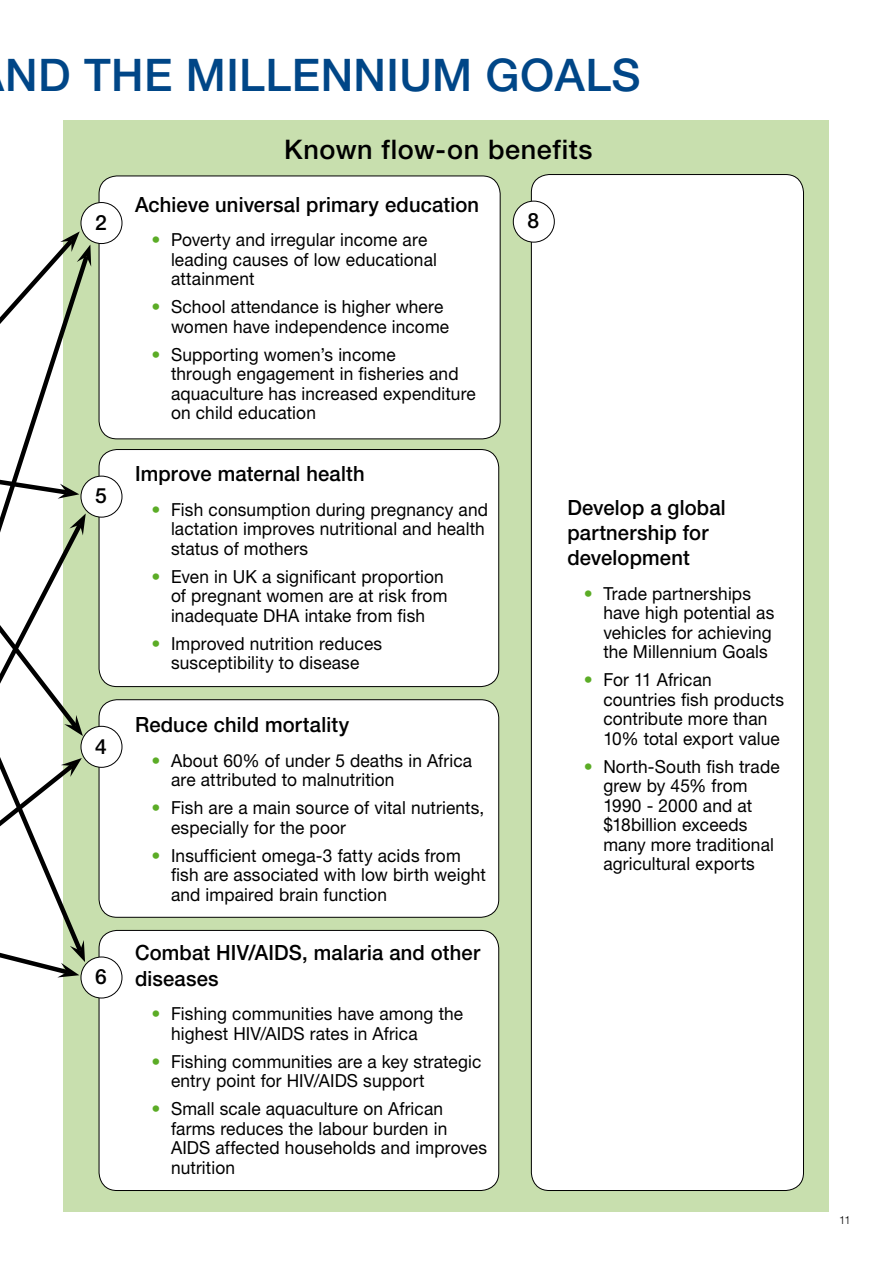
<style>
.page{position:relative;width:893px;height:1263px;background:#fff}
.page>*{position:absolute;margin:0;border:0;box-sizing:border-box;transform-origin:0 0}
.t1{font:500 45px "Helvetica Neue";letter-spacing:.01em;color:#004687}
.t2{font:500 27px "Helvetica Neue";letter-spacing:.03em;color:#000}
.t3{font:500 21px/25.2px "Helvetica Neue";letter-spacing:.01em;color:#000;scale:.96 1}
.t4{font:500 21px "Helvetica Neue";letter-spacing:.01em;color:#000}
.t5{font:18px/19.5px "Helvetica Neue";letter-spacing:.01em;color:#000;scale:.96 1}
.t6{font:18px "Helvetica Neue";color:#5bac26}
.t7{font:300 11.25px "Helvetica Neue";color:#000}
</style>
<div class="page">
<div style="left:64px;top:120px;width:765px;height:1092px;background:#c8dfae"></div>
<div style="left:99px;top:449px;width:400px;height:238px;background:#fff;border-radius:18px"></div>
<div style="left:99px;top:449px;width:400px;height:238px;border:1px solid #000;border-radius:18px"></div>
<div style="left:81px;top:476px;width:41px;height:41px;background:#fff;border-radius:50%"></div>
<div style="left:81px;top:476px;width:41px;height:41px;border:1px solid #000;border-radius:50%"></div>
<div style="left:99px;top:176px;width:401px;height:263px;background:#fff;border-radius:18px"></div>
<div style="left:99px;top:176px;width:401px;height:263px;border:1px solid #000;border-radius:18px"></div>
<div style="left:81px;top:203px;width:41px;height:41px;background:#fff;border-radius:50%"></div>
<div style="left:81px;top:202px;width:41px;height:42px;border:1px solid #000;border-radius:50%"></div>
<div style="left:99px;top:700px;width:400px;height:217px;background:#fff;border-radius:18px"></div>
<div style="left:99px;top:699px;width:400px;height:218px;border:1px solid #000;border-radius:18px"></div>
<div style="left:81px;top:726px;width:41px;height:41px;background:#fff;border-radius:50%"></div>
<div style="left:81px;top:726px;width:41px;height:41px;border:1px solid #000;border-radius:50%"></div>
<div style="left:99px;top:930px;width:400px;height:260px;background:#fff;border-radius:18px"></div>
<div style="left:99px;top:930px;width:400px;height:261px;border:1px solid #000;border-radius:18px"></div>
<div style="left:81px;top:957px;width:41px;height:41px;background:#fff;border-radius:50%"></div>
<div style="left:81px;top:957px;width:41px;height:41px;border:1px solid #000;border-radius:50%"></div>
<div style="left:531px;top:175px;width:272px;height:1015px;background:#fff;border-radius:18px"></div>
<div style="left:513px;top:201px;width:41px;height:41px;background:#fff;border-radius:50%"></div>
<div style="left:513px;top:201px;width:41px;height:41px;border:1px solid #000;border-radius:50%"></div>
<svg style="left:0;top:231px;width:91px;height:746px"></svg>
<h1 class="t1" style="left:5px;top:48px;width:637px">nd the Millennium Goals</h1>
<p class="t4" style="left:95px;top:210px;width:13px">2</p>
<p class="t4" style="left:95px;top:483px;width:13px">5</p>
<p class="t4" style="left:95px;top:734px;width:13px">4</p>
<p class="t4" style="left:95px;top:964px;width:13px">6</p>
<h2 class="t2" style="left:284px;top:133px;width:310px">Known flow-on benefits</h2>
<p class="t3" style="left:135px;top:191px;width:360px">Achieve universal primary education</p>
<p class="t5" style="left:171px;top:230px;width:279px">Poverty and irregular income are leading causes of low educational attainment</p>
<p class="t5" style="left:171px;top:297px;width:291px">School attendance is higher where women have independence income</p>
<p class="t5" style="left:171px;top:344px;width:319px">Supporting women’s income<br>through engagement in fisheries and aquaculture has increased expenditure on child education</p>
<p class="t6" style="left:152px;top:229px;width:10px">•</p>
<p class="t6" style="left:152px;top:296px;width:10px">•</p>
<p class="t6" style="left:152px;top:343px;width:10px">•</p>
<p class="t3" style="left:135px;top:461px;width:241px">Improve maternal health</p>
<p class="t5" style="left:171px;top:499px;width:332px">Fish consumption during pregnancy and lactation improves nutritional and health status of mothers</p>
<p class="t5" style="left:171px;top:566px;width:289px">Even in UK a significant proportion of pregnant women are at risk from inadequate DHA intake from fish</p>
<p class="t5" style="left:171px;top:633px;width:221px">Improved nutrition reduces susceptibility to disease</p>
<p class="t6" style="left:152px;top:499px;width:10px">•</p>
<p class="t6" style="left:152px;top:566px;width:10px">•</p>
<p class="t6" style="left:152px;top:633px;width:10px">•</p>
<p class="t3" style="left:135px;top:712px;width:225px">Reduce child mortality</p>
<p class="t5" style="left:171px;top:750px;width:315px">About 60% of under 5 deaths in Africa are attributed to malnutrition</p>
<p class="t5" style="left:171px;top:798px;width:328px">Fish are a main source of vital nutrients, especially for the poor</p>
<p class="t5" style="left:171px;top:845px;width:329px">Insufficient omega-3 fatty acids from fish are associated with low birth weight and impaired brain function</p>
<p class="t6" style="left:152px;top:749px;width:10px">•</p>
<p class="t6" style="left:152px;top:797px;width:10px">•</p>
<p class="t6" style="left:152px;top:844px;width:10px">•</p>
<p class="t3" style="left:135px;top:940px;width:361px">Combat HIV/AIDS , malaria and other diseases</p>
<p class="t5" style="left:171px;top:1003px;width:306px">Fishing communities have among the highest HIV/AIDS rates in Africa</p>
<p class="t5" style="left:171px;top:1051px;width:325px">Fishing communities are a key strategic entry point for HIV/AIDS support</p>
<p class="t5" style="left:171px;top:1098px;width:331px">Small scale aquaculture on African farms reduces the labour burden in<br>AIDS affected households and improves nutrition</p>
<p class="t6" style="left:152px;top:1003px;width:10px">•</p>
<p class="t6" style="left:152px;top:1050px;width:10px">•</p>
<p class="t6" style="left:152px;top:1098px;width:10px">•</p>
<p class="t4" style="left:527px;top:208px;width:13px">8</p>
<p class="t3" style="left:567px;top:495px;width:167px">Develop a global partnership for development</p>
<p class="t5" style="left:603px;top:583px;width:180px">Trade partnerships have high potential as vehicles for achieving the Millennium Goals</p>
<p class="t5" style="left:603px;top:670px;width:190px">For 11 African countries fish products contribute more than<br>10% total export value</p>
<p class="t5" style="left:603px;top:756px;width:185px">North-South fish trade grew by 45% from<br>1990 - 2000 and at $18billion exceeds many more traditional agricultural exports</p>
<p class="t6" style="left:584px;top:583px;width:10px">•</p>
<p class="t6" style="left:584px;top:669px;width:10px">•</p>
<p class="t6" style="left:584px;top:756px;width:10px">•</p>
<p class="t7" style="left:839px;top:1213px;width:13px">11</p>
</div>
